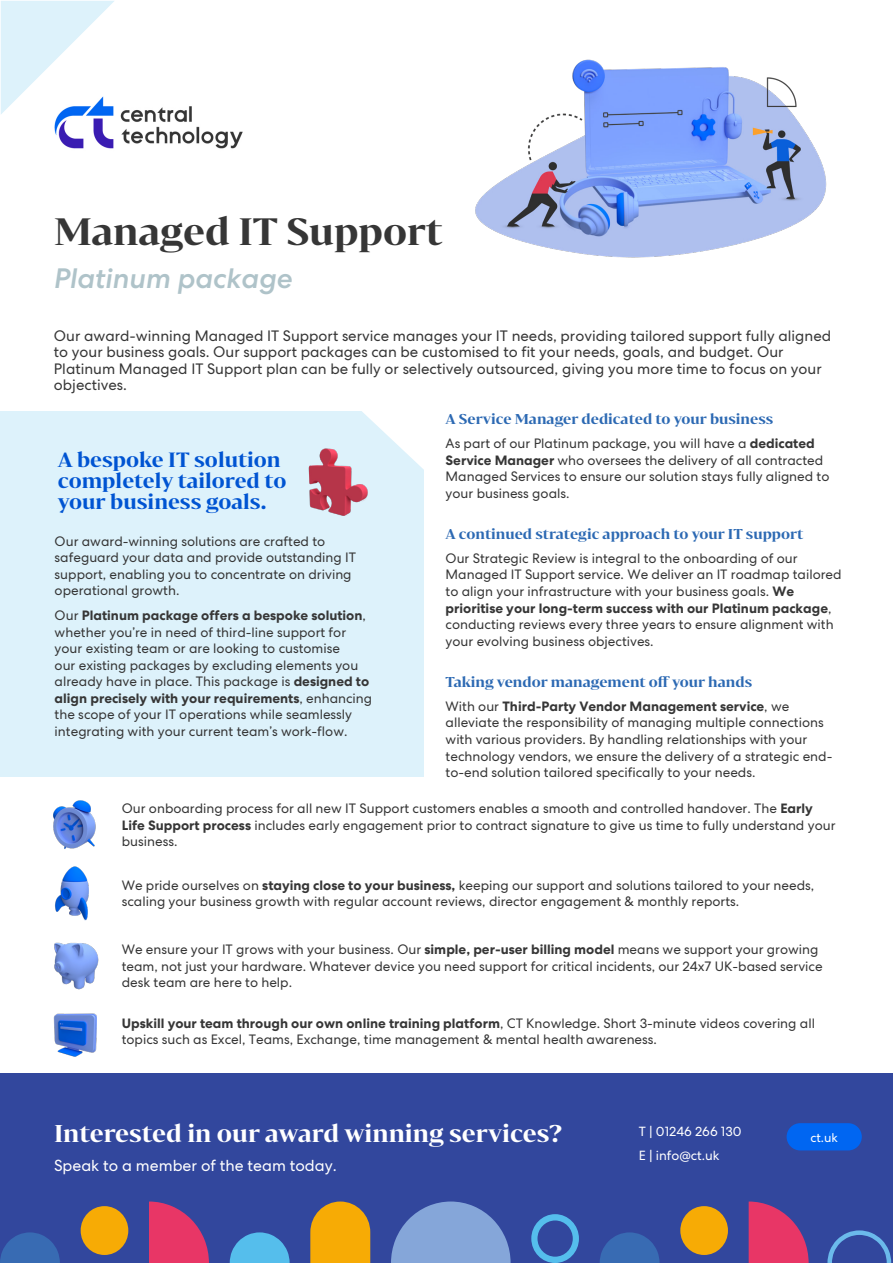
<style>
.page{position:relative;width:893px;height:1263px;background:#fff}
.page>*{position:absolute;margin:0;border:0;box-sizing:border-box;transform-origin:0 0}
.t1{font:700 36px "Bw Darius DEMO";color:#363636}
.t2{font:italic 500 28.05px "Centra No 2";color:#afc3c9}
.t3{font:700 22.95px "Bw Darius DEMO";color:#fff}
.t4{font:700 19.5px/21px "Bw Darius DEMO";color:#0054d2}
.t5{font:15.75px "Centra No 2";color:#fff}
.t6{font:15px/16.5px "Centra No 2";color:#363636}
.t7{font:13.5px/16.5px "Centra No 2";color:#363636}
.t8{font:700 13.5px "Bw Darius DEMO";color:#2c69b3}
.t9{font:13.2px "Centra No 2";color:#fff}
.t10{font:12.6px "Centra No 2";color:#fff}
.s1{font-weight:700}
</style>
<div class="page">
<div style="left:0;top:411px;width:424px;height:366px;background:#ddf2fb"></div>
<svg style="left:362px;top:411px;width:62px;height:59px"></svg>
<svg style="left:1px;top:1px;width:113px;height:113px"></svg>
<img style="left:54px;top:95px;width:189px;height:54px">
<img style="left:475px;top:59px;width:352px;height:199px">
<img style="left:55px;top:866px;width:34px;height:52px">
<img style="left:53px;top:800px;width:43px;height:49px">
<img style="left:53px;top:1013px;width:43px;height:44px">
<div style="left:0;top:1074px;width:893px;height:189px;background:#32479d"></div>
<div style="left:787px;top:1123px;width:75px;height:27px;background:#0066f2;border-radius:14px"></div>
<img style="left:54px;top:918px;width:45px;height:72px">
<svg style="left:827px;top:1230px;width:65px;height:33px"></svg>
<svg style="left:749px;top:1201px;width:60px;height:62px"></svg>
<div style="left:680px;top:1206px;width:48px;height:49px;background:#f7ab05;border-radius:50%"></div>
<svg style="left:600px;top:1232px;width:60px;height:31px"></svg>
<svg style="left:391px;top:1201px;width:120px;height:62px"></svg>
<svg style="left:310px;top:1201px;width:60px;height:62px;background:#df9f17"></svg>
<svg style="left:531px;top:1214px;width:48px;height:49px"></svg>
<svg style="left:230px;top:1232px;width:60px;height:31px"></svg>
<svg style="left:149px;top:1201px;width:60px;height:62px"></svg>
<div style="left:81px;top:1206px;width:47px;height:49px;background:#f7ab05;border-radius:50%"></div>
<svg style="left:0;top:1232px;width:60px;height:31px"></svg>
<img style="left:308px;top:446px;width:66px;height:69px">
<p class="t1" style="left:54px;top:207px;width:390px">Managed IT Support</p>
<p class="t2" style="left:54px;top:262px;width:240px">Platinum package</p>
<p class="t6" style="left:54px;top:327px;width:779px">Our award-winning Managed IT Support service manages your IT needs, providing tailored support fully aligned to your business goals. Our support packages can be customised to fit your needs, goals, and budget. Our Platinum Managed IT Support plan can be fully or selectively outsourced, giving you more time to focus on your objectives.</p>
<p class="t4" style="left:58px;top:449px;width:230px">A bespoke IT solution completely tailored to your business goals.</p>
<p class="t7" style="left:55px;top:533px;width:303px">Our award-winning solutions are crafted to safeguard your data and provide outstanding IT support, enabling you to concentrate on driving operational growth.</p>
<p class="t7" style="left:55px;top:607px;width:319px">Our <span class="s1">Platinum package offers a bespoke solution</span>, whether you’re in need of third-line support for your existing team or are looking to customise<br>our existing packages by excluding elements you already have in place. This package is <span class="s1">designed to align precisely with your requirements</span>, enhancing the scope of your IT operations while seamlessly integrating with your current team’s work-flow.</p>
<p class="t8" style="left:446px;top:409px;width:329px">A Service Manager dedicated to your business</p>
<p class="t7" style="left:446px;top:435px;width:385px">As part of our Platinum package, you will have a <span class="s1">dedicated Service Manager</span> who oversees the delivery of all contracted Managed Services to ensure our solution stays fully aligned to your business goals.</p>
<p class="t8" style="left:446px;top:524px;width:359px">A continued strategic approach to your IT support</p>
<p class="t7" style="left:446px;top:550px;width:398px">Our Strategic Review is integral to the onboarding of our Managed IT Support service. We deliver an IT roadmap tailored to align your infrastructure with your business goals. <span class="s1">We prioritise your long-term success with our Platinum package</span>, conducting reviews every three years to ensure alignment with your evolving business objectives.</p>
<p class="t8" style="left:446px;top:672px;width:308px">Taking vendor management off your hands</p>
<p class="t7" style="left:446px;top:698px;width:388px">With our <span class="s1">Third-Party Vendor Management service</span>, we alleviate the responsibility of managing multiple connections with various providers. By handling relationships with your technology vendors, we ensure the delivery of a strategic end&shy;to-end solution tailored specifically to your needs.</p>
<p class="t7" style="left:122px;top:800px;width:715px">Our onboarding process for all new IT Support customers enables a smooth and controlled handover. The <span class="s1">Early<br>Life Support process</span> includes early engagement prior to contract signature to give us time to fully understand your business.</p>
<p class="t7" style="left:122px;top:877px;width:694px">We pride ourselves on <span class="s1">staying close to your business,</span> keeping our support and solutions tailored to your needs, scaling your business growth with regular account reviews, director engagement &amp; monthly reports.</p>
<p class="t7" style="left:122px;top:941px;width:702px">We ensure your IT grows with your business. Our <span class="s1">simple, per-user billing model</span> means we support your growing team, not just your hardware. Whatever device you need support for critical incidents, our 24x7 UK-based service desk team are here to help.</p>
<p class="t7" style="left:122px;top:1015px;width:695px"><span class="s1">Upskill your team through our own online training platform</span>, CT Knowledge. Short 3-minute videos covering all topics such as Excel, Teams, Exchange, time management &amp; mental health awareness.</p>
<p class="t3" style="left:54px;top:1117px;width:510px">Interested in our award winning services?</p>
<p class="t5" style="left:54px;top:1156px;width:284px">Speak to a member of the team today.</p>
<p class="t9" style="left:639px;top:1124px;width:104px">T | 01246 266 130</p>
<p class="t9" style="left:639px;top:1148px;width:82px">E | info@ct.uk</p>
<p class="t10" style="left:810px;top:1130px;width:29px">ct.uk</p>
</div>
